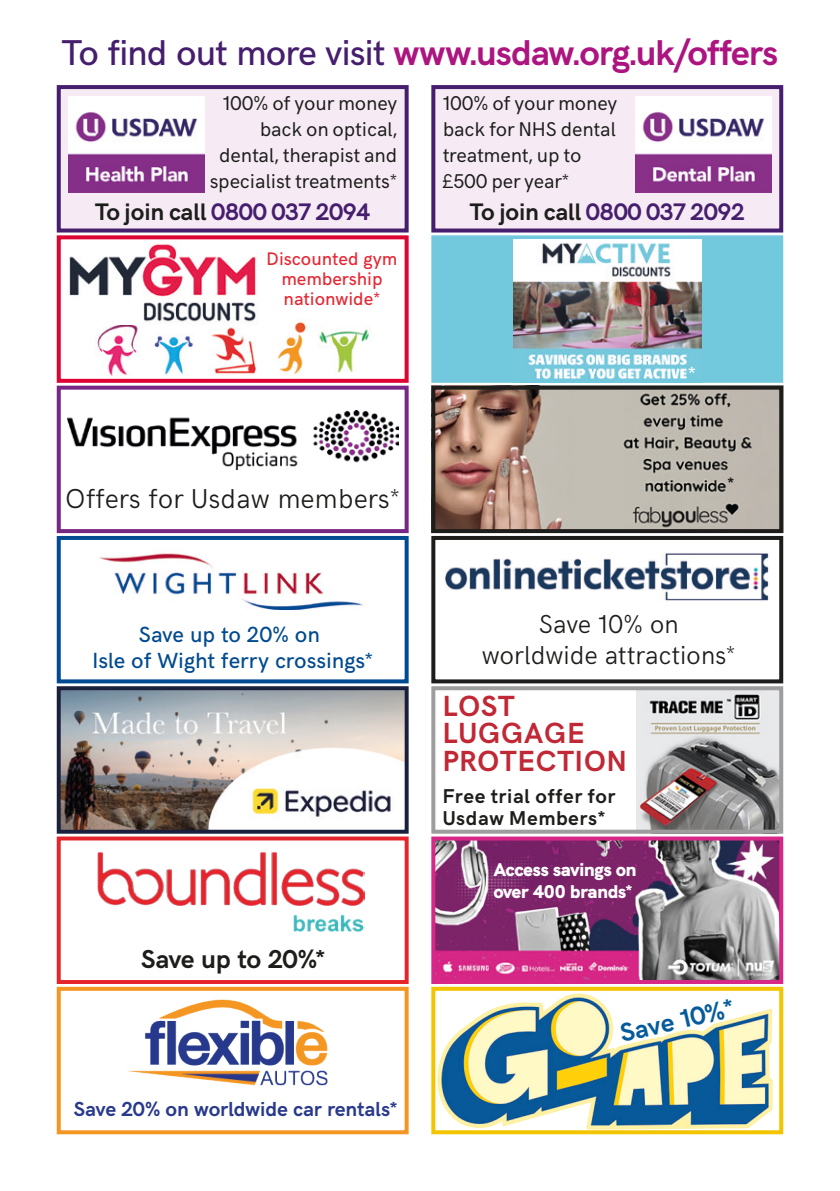
<style>
.page{position:relative;width:840px;height:1191px;background:#fff}
.page>*{position:absolute;margin:0;border:0;box-sizing:border-box;transform-origin:0 0}
.Back_Cover_H1_10pt_MED_WHT{font:700 36px "HK Grotesk";letter-spacing:-.03em;color:#ac1480}
.t1{font:700 29.2px/27.4px "HK Grotesk";letter-spacing:.035em;color:#c02835}
.t2{font:300 27.4px "HK Grotesk";color:#1d1d1b}
.t3{font:300 26px/31.2px "HK Grotesk";letter-spacing:-.01em;color:#1d1d1b;text-align:center}
.t4{font:700 26px "HK Grotesk";letter-spacing:-.015em;color:#1d1d1b}
.t5{font:700 26px "HK Grotesk";color:#055b9b}
.t6{font:700 24px "HK Grotesk";letter-spacing:-.005em;color:#461e6e}
.t7{font:500 22px/26.4px "HK Grotesk";color:#004a90;text-align:center}
.H1_LRG_15pt_Med_2112c{font:500 22px "HK Grotesk";color:#fff}
.t8{font:700 20.4px "HK Grotesk";letter-spacing:-.005em;color:#293a8d}
.t9{font:20px/26px "HK Grotesk";letter-spacing:-.005em;color:#1d1d1b}
.t10{font:700 20px/22px "HK Grotesk";letter-spacing:.035em;color:#1d1d1b}
.t11{font:900 18.4px/22px "HK Grotesk";letter-spacing:-.005em;color:#fff}
.t12{font:500 18.2px/20px "HK Grotesk";color:#e62834;text-align:center}
.t13{font:700 18px "HK Grotesk";color:#1d1d1b}
.s1{font-weight:500;color:#461e6e}
.s2{color:#1d1d1b}
</style>
<div class="page">
<div style="left:57px;top:986px;width:351px;height:148px;background:#fff;border:4px solid #f49623"></div>
<div style="left:57px;top:536px;width:351px;height:147px;background:#fff;border:4px solid #004a92"></div>
<img style="left:437px;top:993px;width:335px;height:136px">
<div style="left:431px;top:986px;width:351px;height:148px;border:4px solid #f2c500"></div>
<img style="left:636px;top:691px;width:141px;height:137px">
<div style="left:431px;top:686px;width:351px;height:147px;border:4px solid #9d9d9d"></div>
<img style="left:97px;top:321px;width:272px;height:55px">
<div style="left:57px;top:235px;width:351px;height:148px;border:4px solid #dd0433"></div>
<img style="left:68px;top:243px;width:190px;height:81px">
<div style="left:431px;top:536px;width:351px;height:147px;border:4px solid #1d1d1b"></div>
<img style="left:436px;top:391px;width:341px;height:137px">
<div style="left:431px;top:386px;width:351px;height:147px;border:4px solid #1d1d1b"></div>
<div style="left:431px;top:85px;width:351px;height:147px;background:#f6ebf5;border:4px solid #461e6e"></div>
<img style="left:635px;top:96px;width:136px;height:97px">
<div style="left:57px;top:85px;width:351px;height:147px;background:#f6ebf5;border:4px solid #461e6e"></div>
<img style="left:68px;top:96px;width:136px;height:97px">
<div style="left:57px;top:386px;width:351px;height:147px;background:#fff;border:4px solid #762683"></div>
<img style="left:67px;top:410px;width:331px;height:60px">
<div style="left:433px;top:237px;width:348px;height:144px;background:#72c8dc"></div>
<img style="left:513px;top:240px;width:188px;height:138px">
<div style="left:431px;top:235px;width:351px;height:148px;border:4px solid #72c8dc"></div>
<img style="left:62px;top:691px;width:341px;height:137px">
<div style="left:57px;top:686px;width:351px;height:147px;border:4px solid #1a1f3c"></div>
<img style="left:98px;top:852px;width:266px;height:80px">
<div style="left:57px;top:836px;width:351px;height:148px;border:4px solid #e5252b"></div>
<img style="left:99px;top:553px;width:265px;height:56px">
<img style="left:445px;top:552px;width:323px;height:49px">
<img style="left:127px;top:999px;width:201px;height:87px">
<img style="left:436px;top:841px;width:341px;height:138px">
<div style="left:431px;top:836px;width:351px;height:148px;border:4px solid #d72887"></div>
<p class="Back_Cover_H1_10pt_MED_WHT" style="left:62px;top:26px;width:717px"><span class="s1">To find out more visit</span> www.usdaw.org.uk/offers</p>
<p class="t9" style="left:209px;top:89px;width:189px;text-align:right">100% of your money back on optical, dental, therapist and specialist treatments*</p>
<p class="t6" style="left:95px;top:194px;width:276px"><span class="s2">To join call</span> 0800 037 2094</p>
<p class="t12" style="left:266px;top:247px;width:132px">Discounted gym membership nationwide*</p>
<p class="t2" style="left:65px;top:478px;width:336px">Offers for Usdaw members*</p>
<p class="t9" style="left:442px;top:89px;width:176px">100% of your money back for NHS dental treatment, up to £500 per year*</p>
<p class="t6" style="left:469px;top:194px;width:276px"><span class="s2">To join call</span> 0800 037 2092</p>
<p class="H1_LRG_15pt_Med_2112c" style="left:687px;top:358px;width:10px">*</p>
<p class="t13" style="left:727px;top:470px;width:8px">*</p>
<p class="t7" style="left:92px;top:619px;width:282px">Save up to 20% on<br>Isle of Wight ferry crossings*</p>
<p class="t3" style="left:481px;top:606px;width:255px">Save 10% on worldwide attractions*</p>
<p class="t1" style="left:442px;top:689px;width:185px">LOST<br>LUGGAGE<br>PROTECTION</p>
<p class="t10" style="left:442px;top:783px;width:174px">Free trial offer for<br>Usdaw Members*</p>
<p class="t4" style="left:141px;top:939px;width:185px">Save up to 20%*</p>
<p class="t8" style="left:74px;top:1094px;width:325px">Save 20% on worldwide car rentals*</p>
<p class="t11" style="left:493px;top:857px;width:144px">Access savings on over 400 brands*</p>
<p class="t5" style="left:615px;top:1014px;width:118px;rotate:-13deg">Save 10%*</p>
</div>
